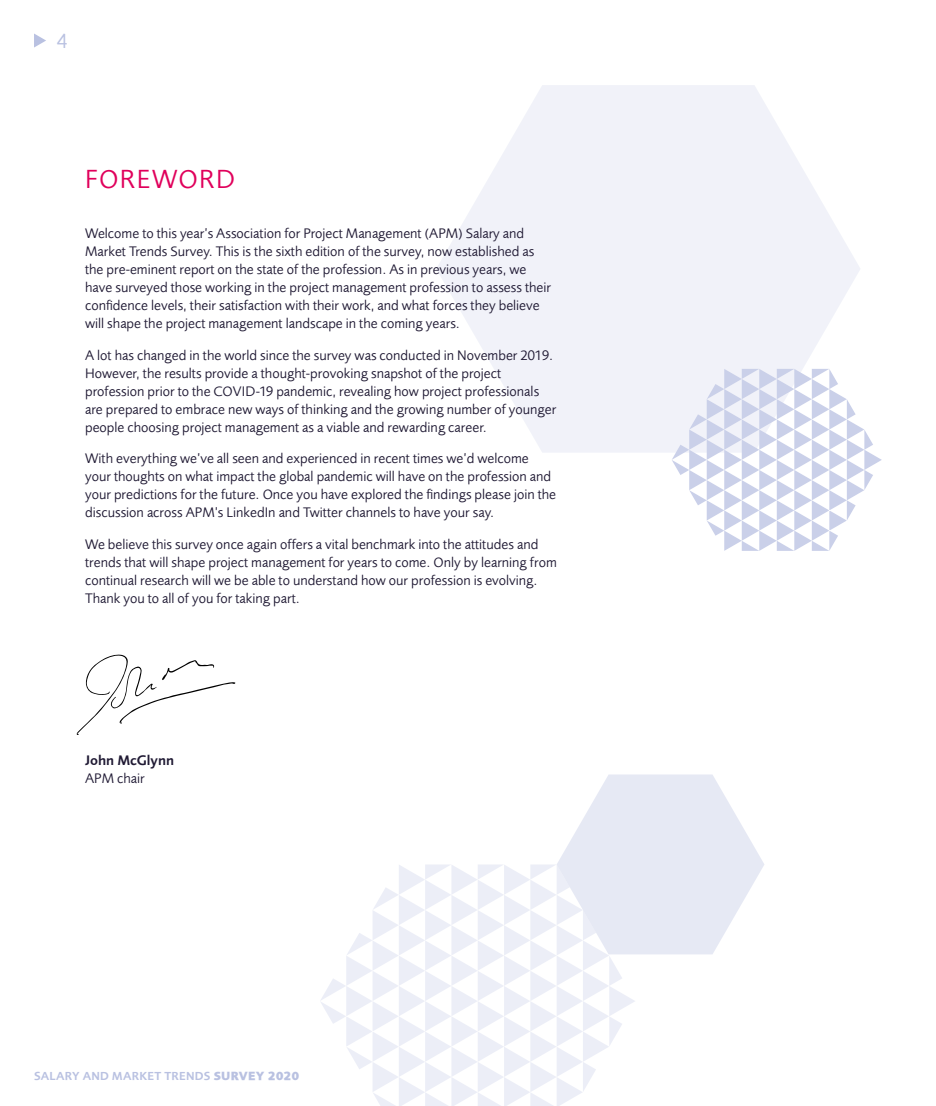
<style>
.page{position:relative;width:936px;height:1106px;background:#fff}
.page>*{position:absolute;margin:0;border:0;box-sizing:border-box;transform-origin:0 0}
.t1{font:27px "Foundry Sans";letter-spacing:.05em;color:#e0005b}
.t2{font:21px "Foundry Sans";color:#b9c1e1}
.t3{font:14.25px/18px "Foundry Sans";color:#201a34}
.t4{font:600 14.25px "Foundry Sans";color:#201a34}
.t5{font:600 12px "Foundry Sans";letter-spacing:.02em;color:#b9c1e1}
.s1{font-weight:800}
</style>
<div class="page">
<svg style="left:34px;top:34px;width:12px;height:14px"></svg>
<svg style="left:437px;top:85px;width:423px;height:367px;fill:#f1f2f9"></svg>
<svg style="left:671px;top:369px;width:210px;height:182px"></svg>
<hr style="left:935px;top:0;width:1px;height:1106px;background:#201a34">
<svg style="left:77px;top:654px;width:158px;height:81px"></svg>
<svg style="left:557px;top:774px;width:207px;height:180px"></svg>
<svg style="left:321px;top:864px;width:314px;height:242px"></svg>
<h2 class="t2" style="left:57px;top:28px;width:12px">4</h2>
<h1 class="t1" style="left:85px;top:163px;width:151px">FOREWORD</h1>
<p class="t3" style="left:85px;top:224px;width:467px">Welcome to this year’s Association for Project Management (APM) Salary and Market Trends Survey. This is the sixth edition of the survey, now established as the pre-eminent report on the state of the profession. As in previous years, we have surveyed those working in the project management profession to assess their confidence levels, their satisfaction with their work, and what forces they believe will shape the project management landscape in the coming years.</p>
<p class="t3" style="left:85px;top:346px;width:472px">A lot has changed in the world since the survey was conducted in November 2019.<br>However, the results provide a thought-provoking snapshot of the project profession prior to the COVID-19 pandemic, revealing how project professionals are prepared to embrace new ways of thinking and the growing number of younger people choosing project management as a viable and rewarding career.</p>
<p class="t3" style="left:85px;top:449px;width:472px">With everything we’ve all seen and experienced in recent times we’d welcome your thoughts on what impact the global pandemic will have on the profession and your predictions for the future. Once you have explored the findings please join the discussion across APM’s LinkedIn and Twitter channels to have your say.</p>
<p class="t3" style="left:85px;top:535px;width:473px">We believe this survey once again offers a vital benchmark into the attitudes and trends that will shape project management for years to come. Only by learning from continual research will we be able to understand how our profession is evolving.<br>Thank you to all of you for taking part.</p>
<p class="t4" style="left:85px;top:752px;width:90px">John McGlynn</p>
<p class="t3" style="left:85px;top:769px;width:61px">APM chair</p>
<p class="t5" style="left:34px;top:1069px;width:267px">SALARY AND MARKET TRENDS <span class="s1">SURVEY 2020</span></p>
</div>
